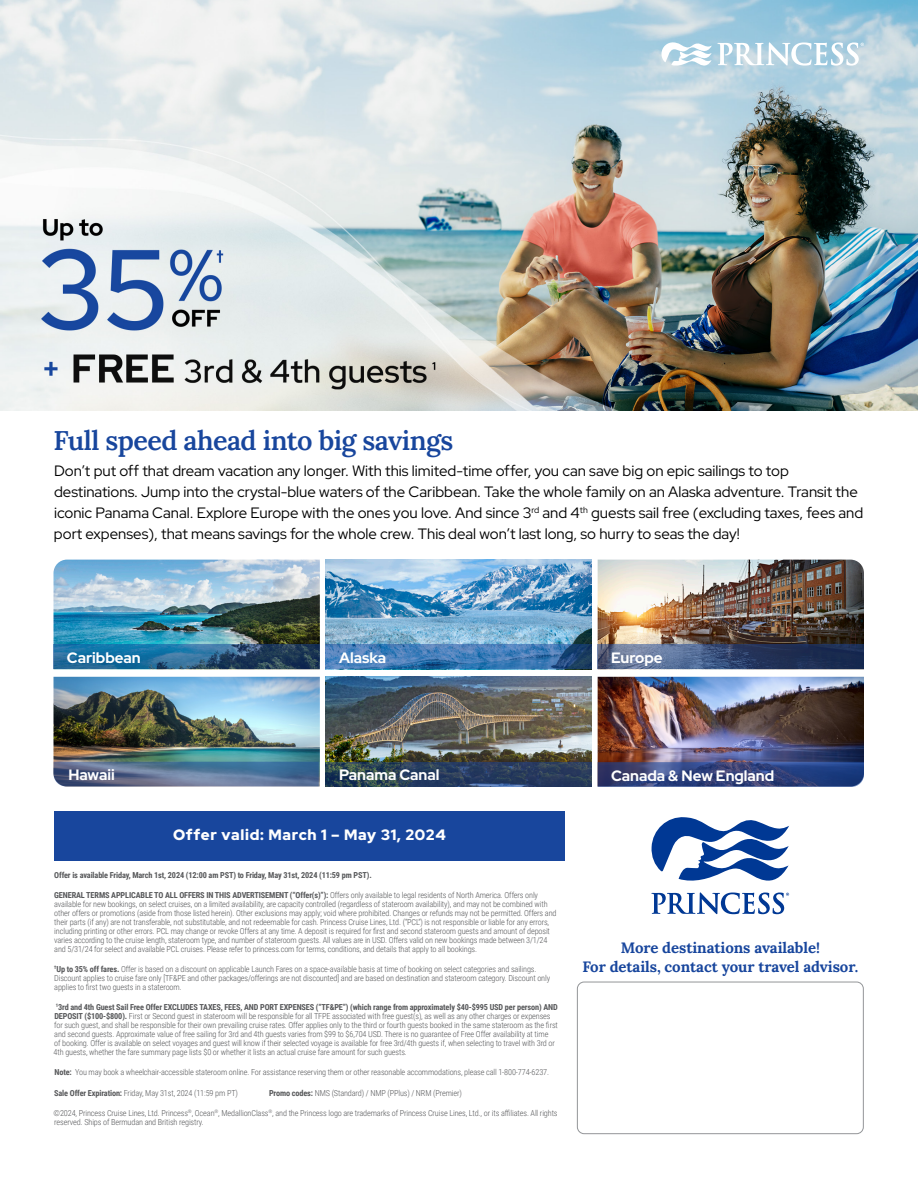
<style>
.page{position:relative;width:918px;height:1188px;background:#fff}
.page>*{position:absolute;margin:0;border:0;box-sizing:border-box;transform-origin:0 0}
.t1{font:600 27px "Lora";letter-spacing:-.02em;color:#18469d}
.t2{font:15px/21px "Red Hat Display";color:#000}
.t3{font:700 15px "Lora";letter-spacing:-.005em;color:#18469d}
.t4{font:700 15px "Red Hat Display";color:#fff}
.t5{font:900 15px "Red Hat Display";letter-spacing:.05em;color:#fff}
.t6{font:300 8.25px/9px "Roboto Condensed";letter-spacing:-.015em;color:#57585a}
.t7{font:700 8.25px "Roboto Condensed";letter-spacing:-.015em;color:#57585a}
.s1{font-weight:700}
</style>
<div class="page">
<img style="left:0;top:0;width:918px;height:410px">
<div style="left:54px;top:811px;width:511px;height:49px;background:#18469d"></div>
<img style="left:53px;top:560px;width:267px;height:85px">
<img style="left:326px;top:560px;width:266px;height:85px">
<img style="left:598px;top:560px;width:266px;height:85px">
<img style="left:53px;top:677px;width:267px;height:109px">
<img style="left:326px;top:677px;width:266px;height:85px">
<img style="left:598px;top:677px;width:266px;height:85px">
<svg style="left:326px;top:645px;width:266px;height:24px;background:#3d75ae"></svg>
<svg style="left:598px;top:645px;width:266px;height:24px;background:#3d4f74"></svg>
<svg style="left:53px;top:762px;width:266px;height:24px;background:#587094"></svg>
<svg style="left:53px;top:645px;width:267px;height:24px;background:#225d85"></svg>
<svg style="left:598px;top:762px;width:266px;height:25px;background:#33447e"></svg>
<svg style="left:326px;top:762px;width:266px;height:25px;background:#2b415c"></svg>
<div style="left:577px;top:982px;width:287px;height:152px;border:1px solid #939598;border-radius:7px"></div>
<svg style="left:662px;top:42px;width:202px;height:24px"></svg>
<svg style="left:651px;top:817px;width:138px;height:97px"></svg>
<p class="t1" style="left:53px;top:420px;width:401px">Full speed ahead into big savings</p>
<p class="t2" style="left:54px;top:460px;width:811px">Don’t put off that dream vacation any longer. With this limited-time offer, you can save big on epic sailings to top destinations. Jump into the crystal-blue waters of the Caribbean. Take the whole family on an Alaska adventure. Transit the iconic Panama Canal. Explore Europe with the ones you love. And since 3<sup>rd</sup> and 4<sup>th</sup> guests sail free (excluding taxes, fees and port expenses), that means savings for the whole crew. This deal won’t last long, so hurry to seas the day!</p>
<p class="t4" style="left:67px;top:648px;width:75px">Caribbean</p>
<p class="t4" style="left:339px;top:648px;width:48px">Alaska</p>
<p class="t4" style="left:611px;top:648px;width:53px">Europe</p>
<p class="t4" style="left:68px;top:765px;width:48px">Hawaii</p>
<p class="t4" style="left:339px;top:765px;width:102px">Panama Canal</p>
<p class="t4" style="left:611px;top:766px;width:165px">Canada &amp; New England</p>
<p class="t5" style="left:173px;top:825px;width:274px">Offer valid: March 1 – May 31, 2024</p>
<p class="t7" style="left:54px;top:869px;width:319px">Offer is available Friday, March 1st, 2024 (12:00 am PST) to Friday, May 31st, 2024 (11:59 pm PST).</p>
<p class="t6" style="left:54px;top:890px;width:504px"><span class="s1">GENERAL TERMS APPLICABLE TO ALL OFFERS IN THIS ADVERTISEMENT (“Offer(s)”):</span> Offers only available to legal residents of North America. Offers only available for new bookings, on select cruises, on a limited availability, are capacity controlled (regardless of stateroom availability), and may not be combined with other offers or promotions (aside from those listed herein). Other exclusions may apply; void where prohibited. Changes or refunds may not be permitted. Offers and their parts (if any) are not transferable, not substitutable, and not redeemable for cash. Princess Cruise Lines, Ltd. (“PCL”) is not responsible or liable for any errors, including printing or other errors. PCL may change or revoke Offers at any time. A deposit is required for first and second stateroom guests and amount of deposit varies according to the cruise length, stateroom type, and number of stateroom guests. All values are in USD. Offers valid on new bookings made between 3/1/24 and 5/31/24 for select and available PCL cruises. Please refer to princess.com for terms, conditions, and details that apply to all bookings.</p>
<p class="t6" style="left:54px;top:964px;width:497px"><sup>†</sup><span class="s1">Up to 35% off fares.</span> Offer is based on a discount on applicable Launch Fares on a space-available basis at time of booking on select categories and sailings.<br>Discount applies to cruise fare only [TF&amp;PE and other packages/offerings are not discounted] and are based on destination and stateroom category. Discount only applies to first two guests in a stateroom.</p>
<p class="t6" style="left:54px;top:1002px;width:506px"><sup>1</sup><span class="s1">3rd and 4th Guest Sail Free Offer EXCLUDES TAXES, FEES, AND PORT EXPENSES (“TF&amp;PE”) (which range from approximately $40-$995 USD per person) AND DEPOSIT ($100-$800).</span> First or Second guest in stateroom will be responsible for all TFPE associated with free guest(s), as well as any other charges or expenses for such guest, and shall be responsible for their own prevailing cruise rates. Offer applies only to the third or fourth guests booked in the same stateroom as the first and second guests. Approximate value of free sailing for 3rd and 4th guests varies from $99 to $6,704 USD. There is no guarantee of Free Offer availability at time<br>of booking. Offer is available on select voyages and guest will know if their selected voyage is available for free 3rd/4th guests if, when selecting to travel with 3rd or 4th guests, whether the fare summary page lists $0 or whether it lists an actual cruise fare amount for such guests.</p>
<p class="t6" style="left:54px;top:1068px;width:496px"><span class="s1">Note:</span> You may book a wheelchair-accessible stateroom online. For assistance reserving them or other reasonable accommodations, please call 1-800-774-6237.</p>
<p class="t6" style="left:54px;top:1088px;width:185px"><span class="s1">Sale Offer Expiration:</span> Friday, May 31st, 2024 (11:59 pm PT)</p>
<p class="t6" style="left:269px;top:1088px;width:194px"><span class="s1">Promo codes:</span> NMS (Standard) / NMP (PPlus) / NRM (Premier)</p>
<p class="t6" style="left:54px;top:1108px;width:506px">©2024, Princess Cruise Lines, Ltd. Princess<sup>®</sup>, Ocean<sup>®</sup>, MedallionClass<sup>®</sup>, and the Princess logo are trademarks of Princess Cruise Lines, Ltd., or its affiliates. All rights reserved. Ships of Bermudan and British registry.</p>
<p class="t3" style="left:621px;top:937px;width:201px">More destinations available!</p>
<p class="t3" style="left:582px;top:955px;width:277px">For details, contact your travel advisor.</p>
</div>
